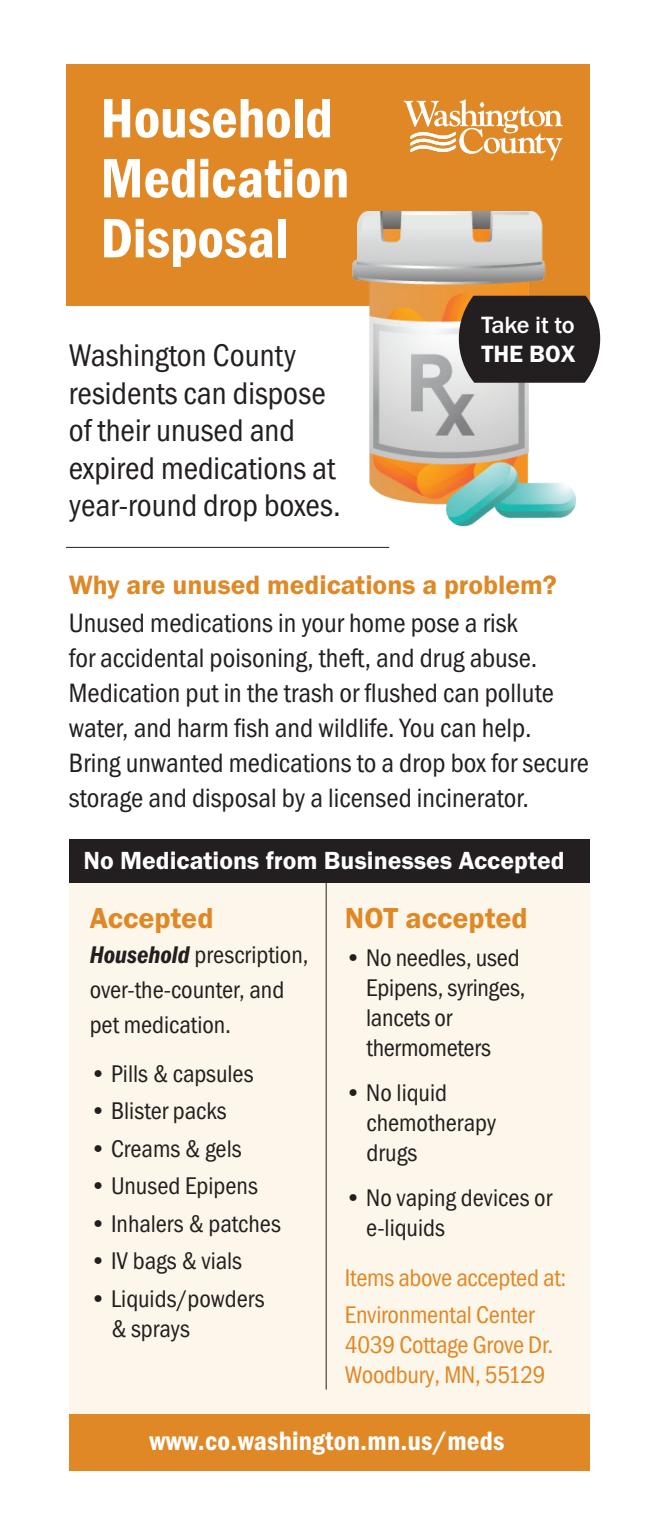
<style>
.page{position:relative;width:653px;height:1530px;background:#fff}
.page>*{position:absolute;margin:0;border:0;box-sizing:border-box;transform-origin:0 0}
.t1{font:600 condensed 57.5px/60px "Franklin Gothic FS";color:#fff}
.t2{font:condensed 32.5px/37.5px "Franklin Gothic FS";color:#231f20}
.Demi_10{font:600 30px "Franklin Gothic FS";color:#df8825}
.t3{font:condensed 27.5px/35px "Franklin Gothic FS";color:#231f20}
.t4{font:600 27.5px "Franklin Gothic FS";color:#df8825}
.t5{font:600 condensed 27.5px "Franklin Gothic FS";letter-spacing:.01em;color:#fff}
.t6{font:600 25.5px "Franklin Gothic FS";color:#fff}
.Demi_10-2{font:condensed 25px/30px "Franklin Gothic FS";color:#231f20}
.t7{font:condensed 25px "Franklin Gothic FS";letter-spacing:-.01em;color:#df8825}
.t8{font:500 24.5px/29.2px "Franklin Gothic FS";letter-spacing:-.025em;color:#fff}
.s1{font-weight:600}
.s2{font-weight:600;font-style:italic}
</style>
<div class="page">
<div style="left:69px;top:883px;width:520px;height:531px;background:#fdf6ea"></div>
<div style="left:66px;top:64px;width:523px;height:241px;background:#df8825"></div>
<div style="left:69px;top:1414px;width:520px;height:57px;background:#df8825"></div>
<hr style="left:326px;top:879px;width:1px;height:511px;background:#231f20">
<hr style="left:66px;top:547px;width:323px;height:1px;background:#231f20">
<img style="left:348px;top:211px;width:227px;height:316px">
<svg style="left:403px;top:99px;width:159px;height:61px"></svg>
<svg style="left:458px;top:296px;width:142px;height:87px;background:#322d2c"></svg>
<div style="left:69px;top:840px;width:520px;height:43px;background:#231f20"></div>
<p class="t1" style="left:100px;top:89px;width:234px">Household</p>
<p class="t1" style="left:100px;top:149px;width:250px">Medication<br>Disposal</p>
<p class="t2" style="left:69px;top:337px;width:273px">Washington County residents can dispose of their unused and expired medications at year-round drop boxes.</p>
<p class="t8" style="left:481px;top:310px;width:95px">Take it to<br><span class="s1">THE BOX</span></p>
<p class="t4" style="left:69px;top:569px;width:489px">Why are unused medications a problem?</p>
<p class="t3" style="left:69px;top:606px;width:521px">Unused medications in your home pose a risk<br>for accidental poisoning, theft, and drug abuse.<br>Medication put in the trash or flushed can pollute water, and harm fish and wildlife. You can help.<br>Bring unwanted medications to a drop box for secure storage and disposal by a licensed incinerator.</p>
<p class="t6" style="left:83px;top:846px;width:482px">No Medications from Businesses Accepted</p>
<p class="Demi_10" style="left:90px;top:901px;width:125px">Accepted</p>
<p class="Demi_10-2" style="left:90px;top:937px;width:220px;line-height:35px"><span class="s2">Household</span> prescription, over-the-counter, and pet medication.</p>
<p class="Demi_10-2" style="left:90px;top:1059px;width:165px">• Pills &amp; capsules</p>
<p class="Demi_10-2" style="left:90px;top:1096px;width:138px">• Blister packs</p>
<p class="Demi_10-2" style="left:90px;top:1134px;width:153px">• Creams &amp; gels</p>
<p class="Demi_10-2" style="left:90px;top:1171px;width:170px">• Unused Epipens</p>
<p class="Demi_10-2" style="left:90px;top:1209px;width:193px">• Inhalers &amp; patches</p>
<p class="Demi_10-2" style="left:90px;top:1246px;width:154px">• IV bags &amp; vials</p>
<p class="Demi_10-2" style="left:111px;top:1284px;width:155px;text-indent:-21px">• Liquids/powders &amp; sprays</p>
<p class="Demi_10" style="left:345px;top:901px;width:184px">NOT accepted</p>
<p class="Demi_10-2" style="left:366px;top:942px;width:161px;text-indent:-21px">• No needles, used<br>Epipens, syringes, lancets or</p>
<p class="Demi_10-2" style="left:366px;top:1032px;width:126px">thermometers</p>
<p class="Demi_10-2" style="left:345px;top:1077px;width:104px">• No liquid</p>
<p class="Demi_10-2" style="left:366px;top:1107px;width:131px">chemotherapy</p>
<p class="Demi_10-2" style="left:366px;top:1137px;width:52px">drugs</p>
<p class="Demi_10-2" style="left:366px;top:1182px;width:187px;text-indent:-21px">• No vaping devices or e-liquids</p>
<p class="t7" style="left:345px;top:1263px;width:223px">Items above accepted at:</p>
<p class="t7" style="left:345px;top:1301px;width:191px">Environmental Center</p>
<p class="t7" style="left:345px;top:1331px;width:210px">4039 Cottage Grove Dr.</p>
<p class="t7" style="left:345px;top:1361px;width:202px">Woodbury, MN, 55129</p>
<p class="t5" style="left:150px;top:1425px;width:356px">www.co.washington.mn.us/meds</p>
</div>
